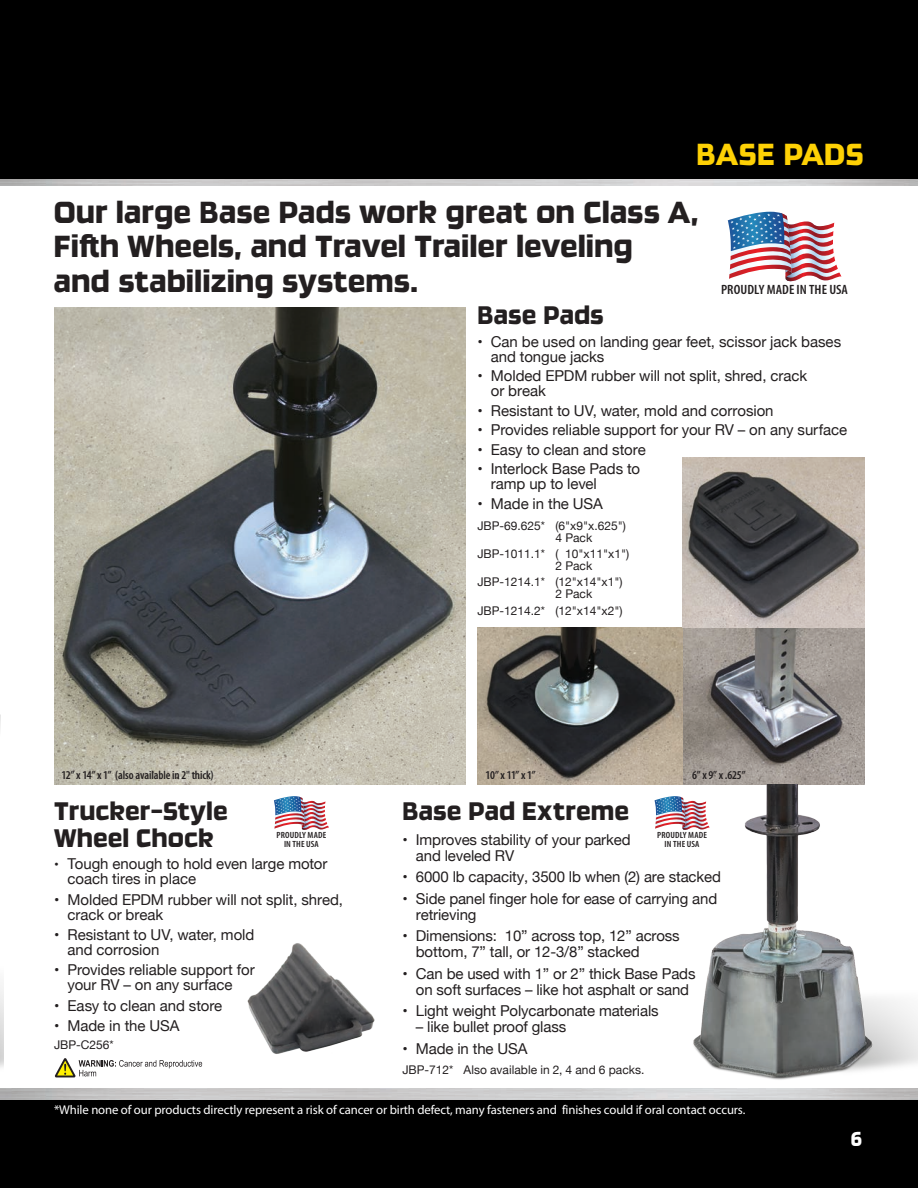
<style>
.page{position:relative;width:918px;height:1188px;background:#fff}
.page>*{position:absolute;margin:0;border:0;box-sizing:border-box;transform-origin:0 0}
.t1{font:36px/34.5px "Ginger Pro";color:#231f20}
.t2{font:36px "Ginger Pro";letter-spacing:.01em;color:#fed105}
.t3{font:30px/27px "Ginger Pro";color:#231f20}
.t4{font:24px "Ginger Pro";color:#fff}
.t5{font:15px/15px "Helvetica Neue";letter-spacing:-.01em;color:#231f20}
.t6{font:600 condensed 13.5px "Myriad Pro";letter-spacing:.005em;color:#231f20;scale:1.06 1}
.t7{font:12.75px "Myriad Pro";letter-spacing:-.01em;color:#fff}
.t8{font:12px/12px "Helvetica Neue";color:#231f20}
.t9{font:600 condensed 12px "Myriad Pro";letter-spacing:-.01em;color:#231f20}
.t10{font:600 condensed 9px/9px "Myriad Pro";letter-spacing:.015em;color:#231f20;text-align:center;scale:1.06 1}
.s1{font-size:13.5px}
</style>
<div class="page">
<div style="left:0;top:0;width:918px;height:185px;background:#000"></div>
<div style="left:0;top:1094px;width:918px;height:94px;background:#000"></div>
<img style="left:3px;top:1089px;width:915px;height:10px">
<img style="left:0;top:180px;width:918px;height:5px">
<img style="left:0;top:985px;width:3px;height:114px">
<svg style="left:0;top:715px;width:1px;height:13px"></svg>
<img style="left:478px;top:627px;width:386px;height:158px">
<img style="left:54px;top:308px;width:412px;height:477px">
<img style="left:682px;top:458px;width:182px;height:169px">
<img style="left:728px;top:212px;width:113px;height:70px">
<svg style="left:55px;top:1058px;width:147px;height:20px"></svg>
<img style="left:247px;top:943px;width:128px;height:111px">
<img style="left:687px;top:785px;width:231px;height:310px">
<img style="left:274px;top:796px;width:55px;height:34px">
<svg style="left:655px;top:796px;width:55px;height:34px"></svg>
<h1 class="t2" style="left:696px;top:131px;width:169px">BASE PADS</h1>
<h1 class="t1" style="left:54px;top:194px;width:646px">Our large Base Pads work great on Class A,<br>Fifth Wheels, and Travel Trailer leveling<br>and stabilizing systems.</h1>
<h2 class="t3" style="left:477px;top:301px;width:128px">Base Pads</h2>
<p class="t6" style="left:721px;top:281px;width:121px">PROUDLY MADE IN THE USA</p>
<p class="t5" style="left:491px;top:335px;width:352px;text-indent:-14px">• Can be used on landing gear feet, scissor jack bases and tongue jacks</p>
<p class="t5" style="left:491px;top:369px;width:318px;text-indent:-13px">• Molded EPDM rubber will not split, shred, crack or break</p>
<p class="t5" style="left:477px;top:404px;width:298px">• Resistant to UV, water, mold and corrosion</p>
<p class="t5" style="left:477px;top:423px;width:371px">• Provides reliable support for your RV – on any surface</p>
<p class="t5" style="left:477px;top:443px;width:170px">• Easy to clean and store</p>
<p class="t5" style="left:491px;top:462px;width:151px;text-indent:-14px">• Interlock Base Pads to ramp up to level</p>
<p class="t5" style="left:477px;top:497px;width:127px">• Made in the USA</p>
<p class="t8" style="left:555px;top:520px;width:72px;text-indent:-78px">JBP-69.625* (6"x9"x.625")<br>4 Pack</p>
<p class="t8" style="left:555px;top:548px;width:76px;text-indent:-78px">JBP-1011.1* ( 10"x11"x1")<br>2 Pack</p>
<p class="t8" style="left:555px;top:577px;width:69px;text-indent:-78px">JBP-1214.1* (12"x14"x1")<br>2 Pack</p>
<p class="t8" style="left:477px;top:605px;width:147px">JBP-1214.2* (12"x14"x2")</p>
<p class="t9" style="left:62px;top:768px;width:154px">12” x 14” x 1” (also available in 2" thick)</p>
<p class="t9" style="left:485px;top:768px;width:52px">10” x 11” x 1”</p>
<p class="t9" style="left:692px;top:768px;width:55px">6” x 9” x .625”</p>
<h2 class="t3" style="left:54px;top:797px;width:175px">Trucker-Style<br>Wheel Chock</h2>
<h2 class="t3" style="left:402px;top:797px;width:228px">Base Pad Extreme</h2>
<p class="t10" style="left:276px;top:830px;width:49px">PROUDLY MADE<br>IN THE USA</p>
<p class="t10" style="left:657px;top:830px;width:49px">PROUDLY MADE<br>IN THE USA</p>
<p class="t5" style="left:416px;top:832px;width:216px;line-height:16px;text-indent:-14px">• Improves stability of your parked and leveled RV</p>
<p class="t5" style="left:402px;top:870px;width:320px">• 6000 lb capacity, 3500 lb when (2) are stacked</p>
<p class="t5" style="left:416px;top:891px;width:303px;line-height:16px;text-indent:-14px">• Side panel finger hole for ease of carrying and retrieving</p>
<p class="t5" style="left:416px;top:929px;width:265px;line-height:16px;text-indent:-14px">• Dimensions: 10” across top, 12” across bottom, 7” tall, or 12-3/8” stacked</p>
<p class="t5" style="left:402px;top:966px;width:295px;line-height:16px;text-align:center">• Can be used with 1” or 2” thick Base Pads on soft surfaces – like hot asphalt or sand</p>
<p class="t5" style="left:402px;top:1004px;width:258px">• Light weight Polycarbonate materials</p>
<p class="t5" style="left:416px;top:1020px;width:152px">– like bullet proof glass</p>
<p class="t5" style="left:402px;top:1042px;width:127px">• Made in the USA</p>
<p class="t8" style="left:402px;top:1065px;width:243px">JBP-712* Also available in 2, 4 and 6 packs.</p>
<p class="t7" style="left:54px;top:1102px;width:693px">*While none of our products directly represent a risk of cancer or birth defect, many fasteners and finishes could if oral contact occurs.</p>
<p class="t5" style="left:68px;top:857px;width:262px;text-indent:-14px"><span class="s1">•</span> Tough enough to hold even large motor coach tires in place</p>
<p class="t5" style="left:68px;top:893px;width:277px;text-indent:-14px">• Molded EPDM rubber will not split, shred, crack or break</p>
<p class="t5" style="left:68px;top:928px;width:188px;text-indent:-14px">• Resistant to UV, water, mold and corrosion</p>
<p class="t5" style="left:54px;top:963px;width:202px;text-align:center">• Provides reliable support for your RV – on any surface</p>
<p class="t5" style="left:54px;top:999px;width:170px">• Easy to clean and store</p>
<p class="t5" style="left:54px;top:1019px;width:127px">• Made in the USA</p>
<p class="t8" style="left:54px;top:1039px;width:61px">JBP-C256*</p>
<h3 class="t4" style="left:850px;top:1124px;width:13px">6</h3>
</div>
